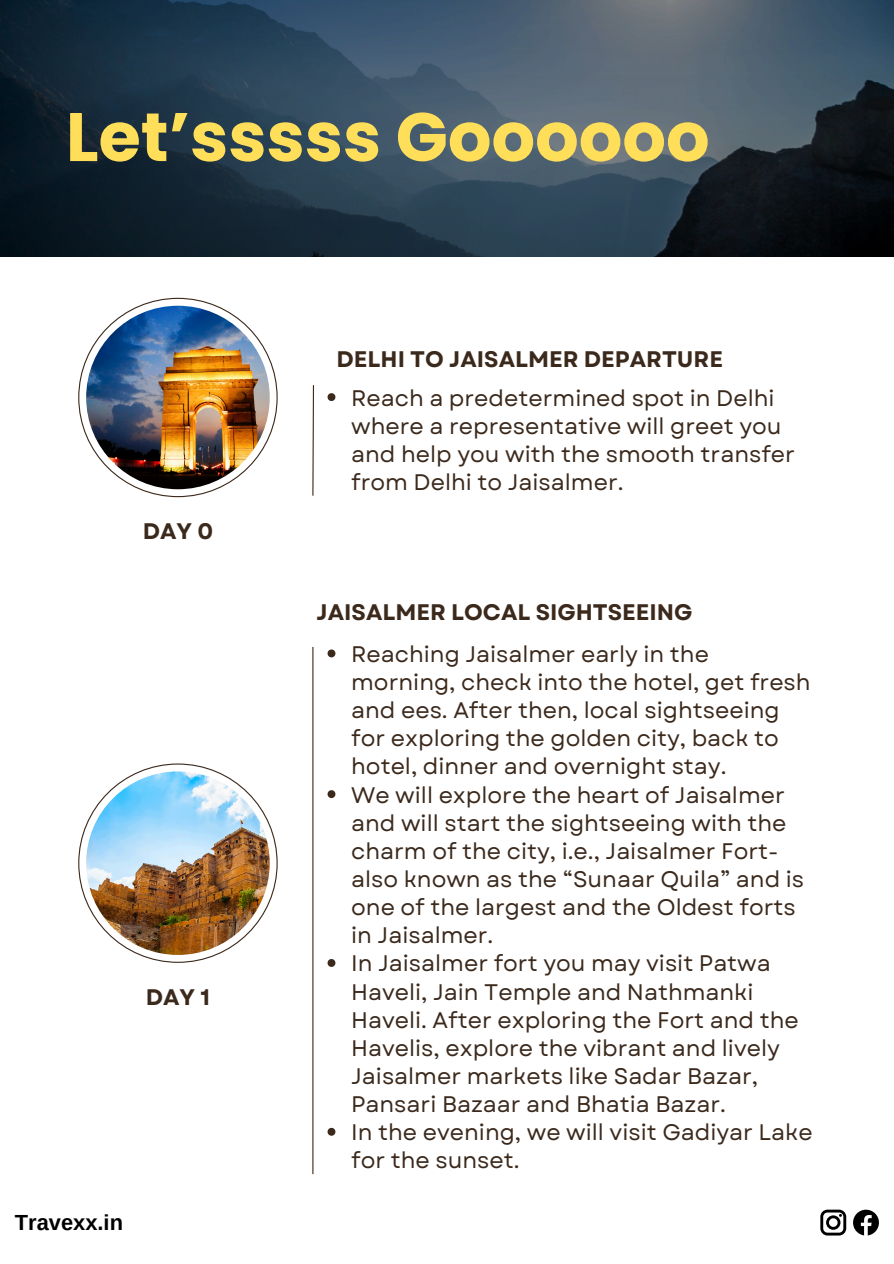
<style>
.page{position:relative;width:894px;height:1264px;background:#fff}
.page>*{position:absolute;margin:0;border:0;box-sizing:border-box;transform-origin:0 0}
.t1{font:700 68.4px "Poppins";color:#ffde59}
.t2{font:22.5px/28.2px "Garet";color:#3b291c}
.t3{font:700 22.5px "Garet";color:#3b291c}
.t4{font:700 21.9px "Arimo";color:#000}
</style>
<div class="page">
<svg style="left:853px;top:1209px;width:25px;height:26px"></svg>
<svg style="left:820px;top:1209px;width:26px;height:26px"></svg>
<svg style="left:1px;top:0;width:892px;height:256px"></svg>
<svg style="left:78px;top:763px;width:199px;height:199px"></svg>
<img style="left:86px;top:771px;width:184px;height:183px;border-radius:50%">
<svg style="left:327px;top:649px;width:8px;height:8px"></svg>
<svg style="left:327px;top:790px;width:8px;height:8px"></svg>
<svg style="left:327px;top:959px;width:8px;height:7px"></svg>
<svg style="left:327px;top:1127px;width:8px;height:8px"></svg>
<hr style="left:312px;top:647px;width:1px;height:527px;background:#3b291c">
<svg style="left:78px;top:298px;width:199px;height:199px"></svg>
<img style="left:86px;top:306px;width:184px;height:183px;border-radius:50%">
<svg style="left:327px;top:393px;width:8px;height:8px"></svg>
<svg style="left:312px;top:385px;width:2px;height:111px"></svg>
<p class="t1" style="left:66px;top:89px;width:645px">Let’sssss Goooooo</p>
<p class="t3" style="left:336px;top:343px;width:388px">DELHI TO JAISALMER DEPARTURE</p>
<h2 class="t3" style="left:143px;top:515px;width:72px">DAY 0</h2>
<h1 class="t3" style="left:146px;top:980px;width:66px">DAY 1</h1>
<p class="t4" style="left:15px;top:1210px;width:110px">Travexx.in</p>
<p class="t2" style="left:351px;top:383px;width:445px">Reach a predetermined spot in Delhi where a representative will greet you and help you with the smooth transfer from Delhi to Jaisalmer.</p>
<p class="t3" style="left:316px;top:595px;width:377px">JAISALMER LOCAL SIGHTSEEING</p>
<p class="t2" style="left:351px;top:640px;width:461px">Reaching Jaisalmer early in the morning, check into the hotel, get fresh and ees. After then, local sightseeing for exploring the golden city, back to hotel, dinner and overnight stay.</p>
<h2 class="t2" style="left:351px;top:780px;width:454px">We will explore the heart of Jaisalmer and will start the sightseeing with the charm of the city, i.e., Jaisalmer Fort&shy;also known as the “Sunaar Quila” and is one of the largest and the Oldest forts in Jaisalmer.</h2>
<h2 class="t2" style="left:351px;top:949px;width:449px">In Jaisalmer fort you may visit Patwa Haveli, Jain Temple and Nathmanki Haveli. After exploring the Fort and the Havelis, explore the vibrant and lively Jaisalmer markets like Sadar Bazar, Pansari Bazaar and Bhatia Bazar.</h2>
<p class="t2" style="left:351px;top:1118px;width:463px">In the evening, we will visit Gadiyar Lake for the sunset.</p>
</div>
